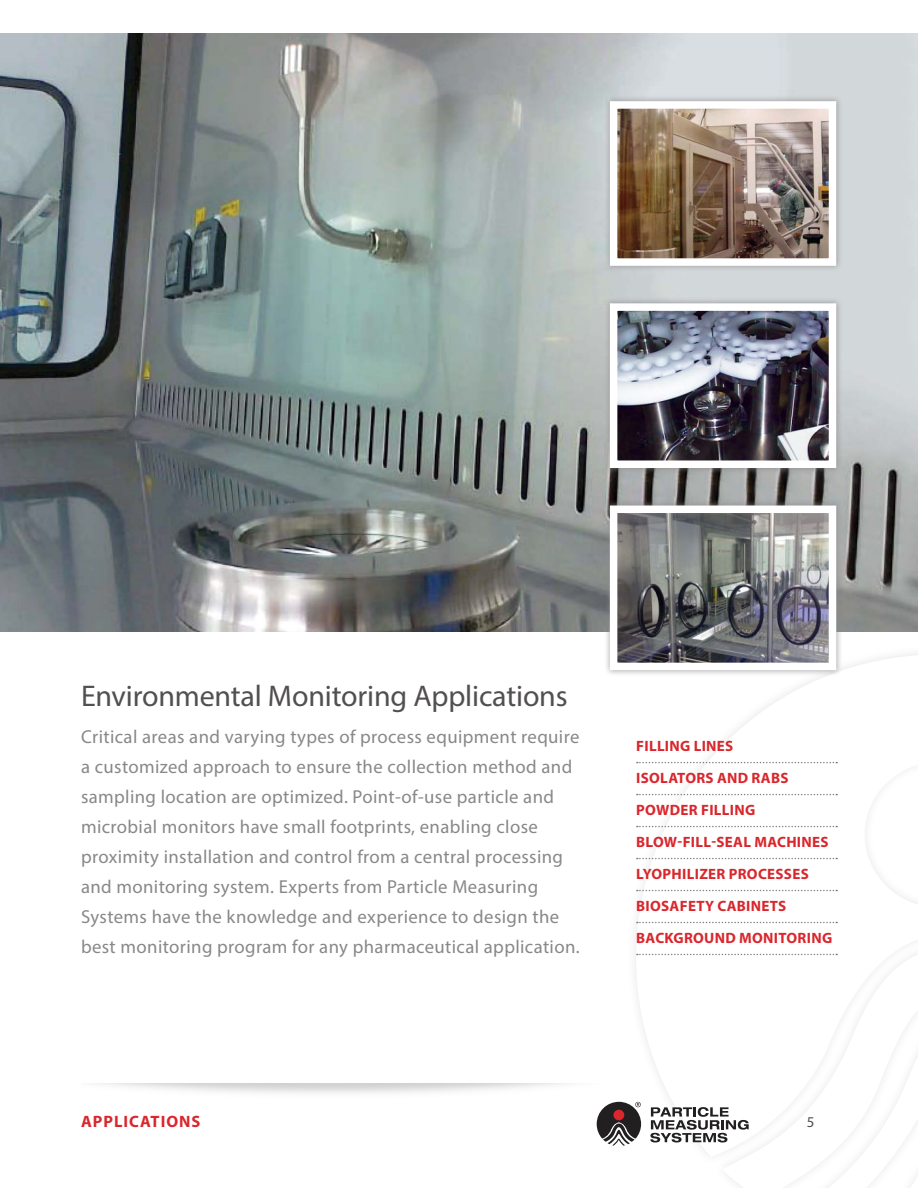
<style>
.page{position:relative;width:918px;height:1188px;background:#fff}
.page>*{position:absolute;margin:0;border:0;box-sizing:border-box;transform-origin:0 0}
.t1{font:30px "Myriad Pro";letter-spacing:-.005em;color:#524f4f}
.t2{font:18.75px/30px "Myriad Pro";letter-spacing:.02em;color:#898888}
.t3{font:700 16.5px "Myriad Pro";letter-spacing:.06em;color:#d9272d}
.t4{font:700 15px/32px "Myriad Pro";letter-spacing:.02em;color:#d9272d}
.t5{font:15px "Myriad Pro";color:#524f4f}
</style>
<div class="page">
<svg style="left:636px;top:654px;width:282px;height:534px"></svg>
<svg style="left:650px;top:1107px;width:99px;height:35px"></svg>
<svg style="left:597px;top:1102px;width:44px;height:44px"></svg>
<div style="left:613px;top:1110px;width:11px;height:10px;background:#d9272d;border-radius:50%"></div>
<img style="left:0;top:33px;width:918px;height:599px">
<div style="left:604px;top:297px;width:239px;height:177px;background:#898888;opacity:.75"></div>
<img style="left:619px;top:312px;width:208px;height:147px">
<div style="left:610px;top:303px;width:226px;height:165px;border:8px solid #fff"></div>
<div style="left:604px;top:499px;width:239px;height:177px;background:#898888;opacity:.75"></div>
<img style="left:619px;top:515px;width:208px;height:146px">
<div style="left:610px;top:506px;width:226px;height:164px;border:8px solid #fff"></div>
<div style="left:604px;top:95px;width:239px;height:177px;background:#898888;opacity:.75"></div>
<img style="left:619px;top:110px;width:208px;height:147px">
<div style="left:610px;top:101px;width:226px;height:165px;border:8px solid #fff"></div>
<svg style="left:637px;top:762px;width:200px;height:1px"></svg>
<svg style="left:637px;top:794px;width:200px;height:1px"></svg>
<svg style="left:637px;top:826px;width:200px;height:1px"></svg>
<svg style="left:637px;top:858px;width:200px;height:1px"></svg>
<svg style="left:637px;top:890px;width:200px;height:1px"></svg>
<svg style="left:637px;top:922px;width:200px;height:1px"></svg>
<svg style="left:637px;top:954px;width:200px;height:1px"></svg>
<h1 class="t1" style="left:81px;top:678px;width:488px">Environmental Monitoring Applications</h1>
<p class="t2" style="left:81px;top:721px;width:500px">Critical areas and varying types of process equipment require a customized approach to ensure the collection method and sampling location are optimized. Point-of-use particle and microbial monitors have small footprints, enabling close proximity installation and control from a central processing and monitoring system. Experts from Particle Measuring Systems have the knowledge and experience to design the best monitoring program for any pharmaceutical application.</p>
<p class="t4" style="left:636px;top:730px;width:198px">FILLING LINES<br>ISOLATORS AND RABS<br>POWDER FILLING<br>BLOW-FILL-SEAL MACHINES<br>LYOPHILIZER PROCESSES<br>BIOSAFETY CABINETS<br>BACKGROUND MONITORING</p>
<p class="t3" style="left:81px;top:1111px;width:121px">APPLICATIONS</p>
<p class="t5" style="left:807px;top:1113px;width:9px">5</p>
</div>
